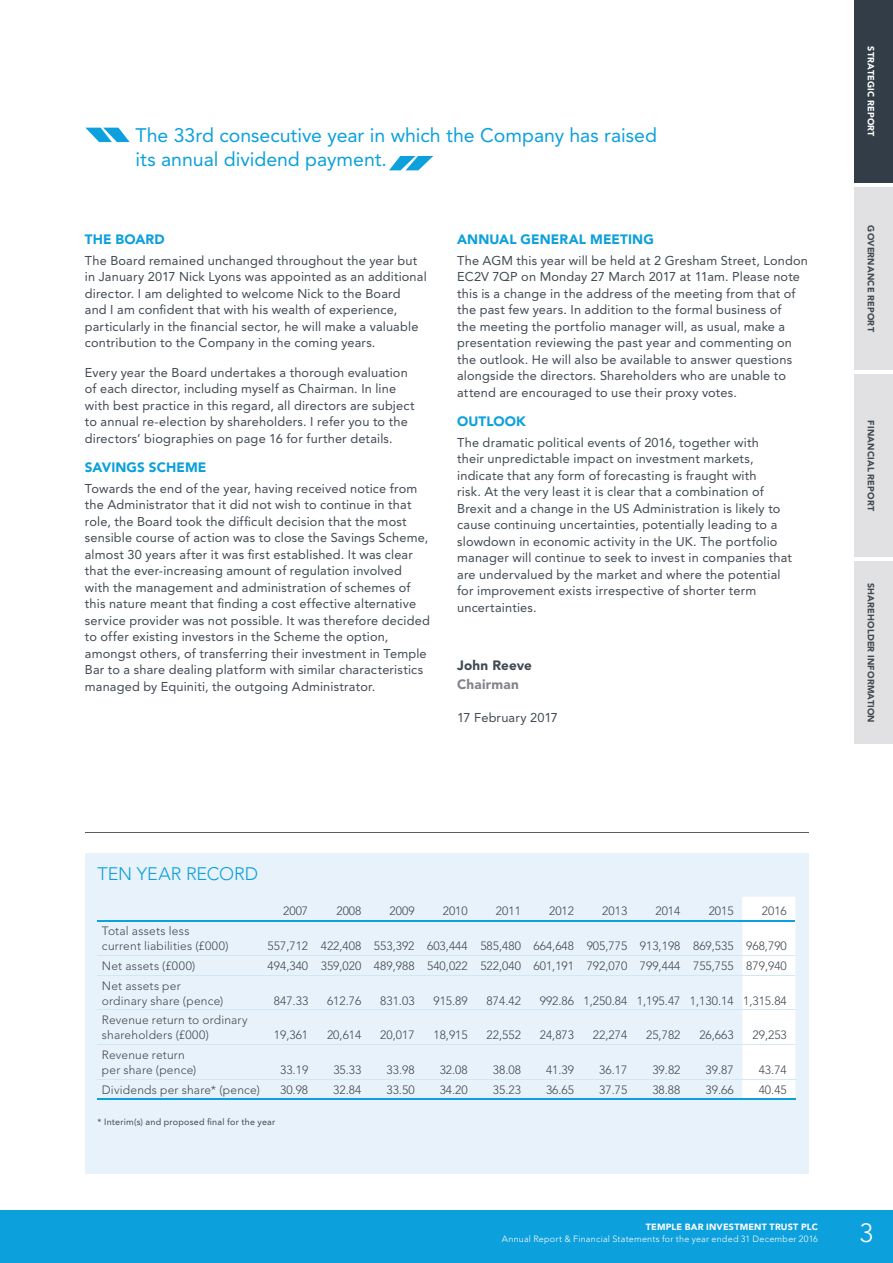
<style>
.page{position:relative;width:893px;height:1263px;background:#fff}
.page>*{position:absolute;margin:0;border:0;box-sizing:border-box;transform-origin:0 0}
.t1{font:300 26.25px "Avenir";color:#fff}
.t2{font:19.5px/24px "Avenir";color:#0ca0dc}
.t3{font:300 18px "Avenir";letter-spacing:-.005em;color:#0ca0dc}
.t4{font:900 13.5px "Avenir";letter-spacing:.01em;color:#0ca0dc}
.t5{font:900 13.5px/18.6px "Avenir";letter-spacing:.015em;color:#414952}
.t6{font:12.75px/16.5px "Avenir";letter-spacing:.015em;color:#414952}
.t7{font:300 12px/15px "Avenir";color:#414952}
.t8{font:300 12px "Avenir";letter-spacing:.02em;color:#414952}
.t9{font:300 9px/12px "Avenir";letter-spacing:.025em;color:#fff;text-align:right}
.t10{font:900 9px "Avenir";letter-spacing:.02em;color:#414952}
.t11{font:9px "Avenir";letter-spacing:.025em;color:#414952}
.t12{font:900 9px "Avenir";letter-spacing:.025em;color:#fff}
.s1{color:#83848c}
.s2{font-weight:900}
</style>
<div class="page">
<div style="left:854px;top:0;width:38px;height:183px;background:#323d47"></div>
<div style="left:854px;top:187px;width:38px;height:183px;background:#e1e0e2"></div>
<div style="left:854px;top:374px;width:38px;height:183px;background:#e1e0e2"></div>
<div style="left:854px;top:561px;width:38px;height:183px;background:#e1e0e2"></div>
<div style="left:0;top:1210px;width:892px;height:53px;background:#0ca0dc"></div>
<svg style="left:85px;top:128px;width:45px;height:14px"></svg>
<svg style="left:389px;top:156px;width:44px;height:14px"></svg>
<hr style="left:85px;top:832px;width:723px;height:1px;background:#585d66">
<div style="left:85px;top:853px;width:723px;height:321px;background:#e8f2fa"></div>
<svg style="left:689px;top:897px;width:106px;height:201px"></svg>
<hr style="left:98px;top:955px;width:697px;height:1px;background:#d1e7f6">
<hr style="left:98px;top:975px;width:697px;height:1px;background:#d1e7f6">
<hr style="left:98px;top:1010px;width:697px;height:1px;background:#d1e7f6">
<hr style="left:98px;top:1044px;width:697px;height:1px;background:#d1e7f6">
<hr style="left:98px;top:920px;width:697px;height:1px;background:#0ca0dc">
<hr style="left:98px;top:1079px;width:219px;height:1px;background:#d1e7f6">
<hr style="left:98px;top:1098px;width:219px;height:2px;background:#0ca0dc">
<hr style="left:317px;top:1079px;width:53px;height:1px;background:#d1e7f6">
<hr style="left:317px;top:1098px;width:53px;height:2px;background:#0ca0dc">
<hr style="left:370px;top:1079px;width:425px;height:1px;background:#d1e7f6">
<hr style="left:370px;top:1098px;width:425px;height:2px;background:#0ca0dc">
<p class="t2" style="left:135px;top:125px;width:523px">The 3 3rd consecutive year in which the Company has raised its annual dividend payment.</p>
<p class="t4" style="left:85px;top:234px;width:81px">THE BOARD</p>
<p class="t6" style="left:85px;top:253px;width:343px">The Board remained unchanged throughout the year but in January 2017 Nick Lyons was appointed as an additional director. I am delighted to welcome Nick to the Board<br>and I am confident that with his wealth of experience, particularly in the financial sector, he will make a valuable contribution to the Company in the coming years.</p>
<p class="t6" style="left:85px;top:365px;width:331px">Every year the Board undertakes a thorough evaluation of each director, including myself as Chairman. In line with best practice in this regard, all directors are subject to annual re-election by shareholders. I refer you to the directors’ biographies on page 16 for further details.</p>
<p class="t4" style="left:85px;top:461px;width:123px">SAVINGS SCHEME</p>
<p class="t6" style="left:85px;top:481px;width:346px">Towards the end of the year, having received notice from the Administrator that it did not wish to continue in that role, the Board took the difficult decision that the most sensible course of action was to close the Savings Scheme, almost 30 years after it was first established. It was clear that the ever-increasing amount of regulation involved with the management and administration of schemes of this nature meant that finding a cost effective alternative service provider was not possible. It was therefore decided to offer existing investors in the Scheme the option, amongst others, of transferring their investment in Temple Bar to a share dealing platform with similar characteristics managed by Equiniti, the outgoing Administrator.</p>
<p class="t4" style="left:457px;top:234px;width:198px">ANNUAL GENERAL MEETING</p>
<p class="t6" style="left:457px;top:253px;width:352px">The AGM this year will be held at 2 Gresham Street, London EC2V 7QP on Monday 27 March 2017 at 11am. Please note this is a change in the address of the meeting from that of the past few years. In addition to the formal business of<br>the meeting the portfolio manager will, as usual, make a presentation reviewing the past year and commenting on the outlook. He will also be available to answer questions alongside the directors. Shareholders who are unable to attend are encouraged to use their proxy votes.</p>
<p class="t4" style="left:457px;top:416px;width:70px">OUTLOOK</p>
<p class="t6" style="left:457px;top:435px;width:336px">The dramatic political events of 2016, together with<br>their unpredictable impact on investment markets, indicate that any form of forecasting is fraught with<br>risk. At the very least it is clear that a combination of Brexit and a change in the US Administration is likely to cause continuing uncertainties, potentially leading to a slowdown in economic activity in the UK. The portfolio manager will continue to seek to invest in companies that are undervalued by the market and where the potential for improvement exists irrespective of shorter term uncertainties.</p>
<p class="t5" style="left:457px;top:657px;width:76px">John Reeve<br><span class="s1">Chairman</span></p>
<p class="t6" style="left:457px;top:710px;width:102px">1 7 February 2017</p>
<p class="t3" style="left:98px;top:866px;width:162px">TEN YEAR RECORD</p>
<p class="t7" style="left:102px;top:924px;width:128px">Total assets less current liabilities (£000)</p>
<p class="t7" style="left:283px;top:905px;width:26px">2007</p>
<p class="t7" style="left:336px;top:905px;width:26px">2008</p>
<p class="t7" style="left:389px;top:905px;width:26px">2009</p>
<p class="t7" style="left:443px;top:905px;width:26px">2010</p>
<p class="t7" style="left:496px;top:905px;width:26px">2011</p>
<p class="t7" style="left:549px;top:905px;width:26px">2012</p>
<p class="t7" style="left:602px;top:905px;width:26px">2013</p>
<p class="t7" style="left:655px;top:905px;width:26px">2014</p>
<p class="t7" style="left:708px;top:905px;width:26px">2015</p>
<p class="t7" style="left:761px;top:905px;width:26px">2016</p>
<p class="t7" style="left:267px;top:939px;width:520px">557,712 422,408 553,392 603,444 585,480 664,648 905,775 913,198 869,535 968 , 790</p>
<p class="t8" style="left:102px;top:961px;width:95px">Net assets (£000)</p>
<p class="t7" style="left:267px;top:959px;width:520px">494,340 359,020 489,988 540,022 522,040 601,191 792,070 799,444 755,755 879,9 40</p>
<p class="t7" style="left:102px;top:979px;width:123px">Net assets per ordinary share (pence)</p>
<p class="t7" style="left:274px;top:994px;width:36px">847.33</p>
<p class="t7" style="left:327px;top:994px;width:36px">612.76</p>
<p class="t7" style="left:380px;top:994px;width:36px">831.03</p>
<p class="t7" style="left:433px;top:994px;width:36px">915.89</p>
<p class="t7" style="left:486px;top:994px;width:36px">874.42</p>
<p class="t7" style="left:539px;top:994px;width:248px">992.86 1,250.84 1,195.47 1,130.14 1,315.8 4</p>
<p class="t7" style="left:102px;top:1014px;width:147px">Revenue return to ordinary shareholders (£000)</p>
<p class="t7" style="left:102px;top:1048px;width:96px">Revenue return per share (pence)</p>
<p class="t7" style="left:274px;top:1029px;width:36px">19,361</p>
<p class="t7" style="left:327px;top:1029px;width:36px">20,614</p>
<p class="t7" style="left:380px;top:1029px;width:36px">20,017</p>
<p class="t7" style="left:433px;top:1029px;width:36px">18,915</p>
<p class="t7" style="left:486px;top:1029px;width:36px">22,552</p>
<p class="t7" style="left:539px;top:1029px;width:36px">24,873</p>
<p class="t7" style="left:593px;top:1029px;width:36px">22,274</p>
<p class="t7" style="left:646px;top:1029px;width:36px">25,782</p>
<p class="t7" style="left:699px;top:1029px;width:36px">26,663</p>
<p class="t7" style="left:752px;top:1029px;width:36px">29,2 53</p>
<p class="t7" style="left:280px;top:1063px;width:30px">33.19</p>
<p class="t7" style="left:333px;top:1063px;width:30px">35.33</p>
<p class="t7" style="left:386px;top:1063px;width:30px">33.98</p>
<p class="t7" style="left:439px;top:1063px;width:30px">32.08</p>
<p class="t7" style="left:493px;top:1063px;width:30px">38.08</p>
<p class="t7" style="left:546px;top:1063px;width:30px">41.39</p>
<p class="t7" style="left:599px;top:1063px;width:30px">36.17</p>
<p class="t7" style="left:652px;top:1063px;width:30px">39.82</p>
<p class="t7" style="left:705px;top:1063px;width:30px">39.87</p>
<p class="t7" style="left:758px;top:1063px;width:30px">43.7 4</p>
<p class="t8" style="left:102px;top:1085px;width:159px">Dividends per share* (pence)</p>
<p class="t7" style="left:280px;top:1083px;width:30px">30.98</p>
<p class="t7" style="left:333px;top:1083px;width:30px">32.84</p>
<p class="t7" style="left:386px;top:1083px;width:30px">33.50</p>
<p class="t7" style="left:439px;top:1083px;width:30px">34.20</p>
<p class="t7" style="left:493px;top:1083px;width:30px">35.23</p>
<p class="t7" style="left:546px;top:1083px;width:30px">36.65</p>
<p class="t7" style="left:599px;top:1083px;width:30px">37.75</p>
<p class="t7" style="left:652px;top:1083px;width:30px">38.88</p>
<p class="t7" style="left:705px;top:1083px;width:30px">39.66</p>
<p class="t7" style="left:758px;top:1083px;width:30px">40.45</p>
<p class="t11" style="left:98px;top:1118px;width:179px">* Interim(s) and proposed final for the year</p>
<p class="t12" style="left:874px;top:46px;width:92px;rotate:90deg">STRATEGIC REPORT</p>
<p class="t10" style="left:874px;top:225px;width:108px;rotate:90deg">GOVERNANCE REPORT</p>
<p class="t10" style="left:874px;top:420px;width:92px;rotate:90deg">FINANCIAL REPORT</p>
<p class="t10" style="left:874px;top:583px;width:142px;rotate:90deg">SHAREHOLDER INFORMATION</p>
<p class="t9" style="left:502px;top:1221px;width:317px"><span class="s2">TEMPLE BAR INVESTMENT TRUST PLC<br></span>Annual Report &amp; Financial Statements for the year ended 31 December 201 6</p>
<p class="t1" style="left:859px;top:1221px;width:15px">3</p>
</div>
